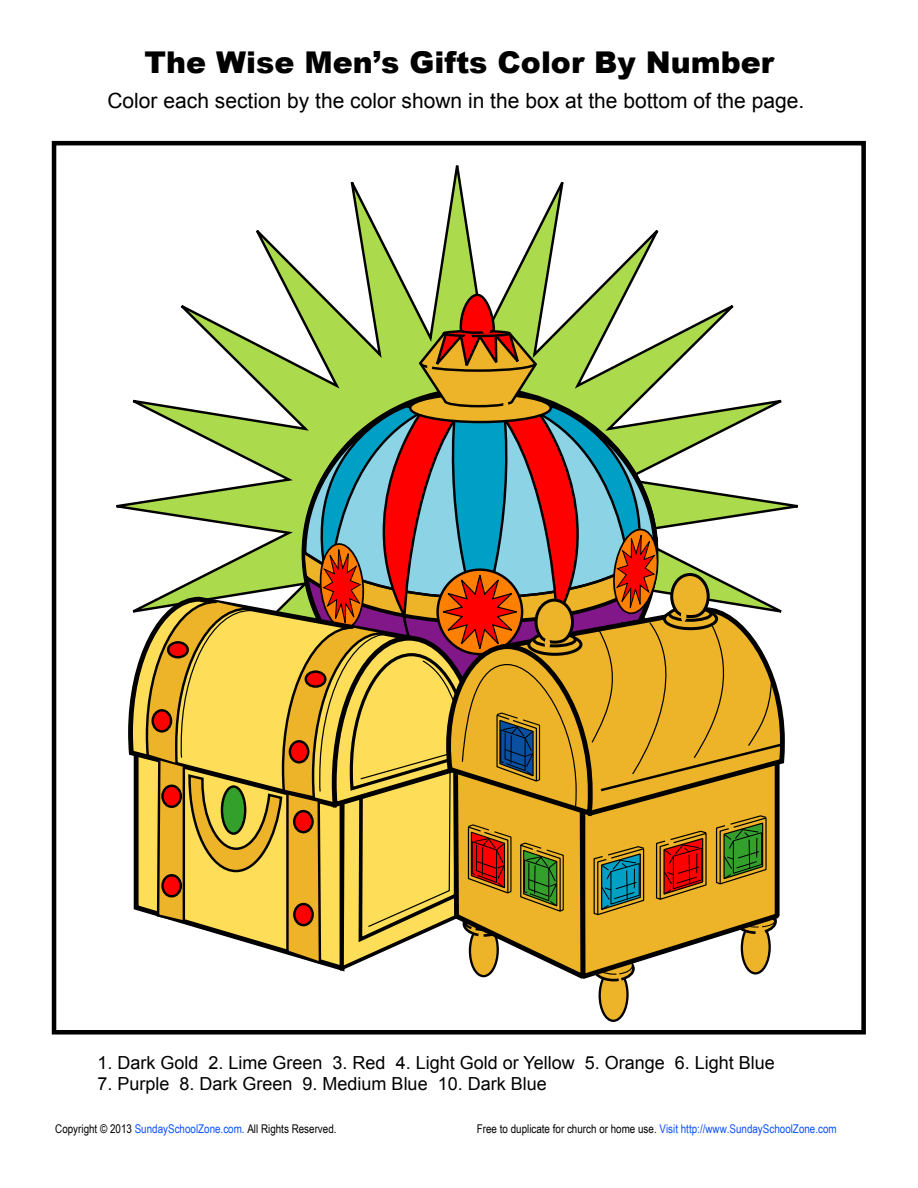
<style>
.page{position:relative;width:918px;height:1188px;background:#fff}
.page>*{position:absolute;margin:0;border:0;box-sizing:border-box;transform-origin:0 0}
.t1{font:900 30px "Arial";color:#000}
.t2{font:21px "Arial";color:#000}
.t3{font:18px "Arial";color:#000}
.t4{font:12px "Arial Narrow";color:#0a50ff}
.t5{font:12px "Arial Narrow";color:#000}
.s1{color:#0a50ff}
.s2{color:#000}
</style>
<div class="page">
<div style="left:52px;top:141px;width:814px;height:894px;border:5px solid #000"></div>
<svg style="left:301px;top:140px;width:358px;height:152px"></svg>
<svg style="left:133px;top:811px;width:12px;height:102px"></svg>
<svg style="left:128px;top:604px;width:17px;height:207px"></svg>
<svg style="left:145px;top:292px;width:639px;height:730px"></svg>
<div style="left:545px;top:637px;width:5px;height:13px;background:#edb329;border-radius:50%"></div>
<div style="left:681px;top:610px;width:5px;height:12px;background:#edb329;border-radius:50%"></div>
<h1 class="t1" style="left:144px;top:41px;width:631px">The Wise Men’s Gifts Color By Number</h1>
<p class="t2" style="left:107px;top:87px;width:698px">Color each section by the color shown in the box at the bottom of the page.</p>
<p class="t3" style="left:98px;top:1051px;width:679px">1. Dark Gold 2. Lime Green 3. Red 4. Light Gold or Yellow 5. Orange 6. Light Blue</p>
<p class="t3" style="left:98px;top:1072px;width:451px">7. Purple 8. Dark Green 9. Medium Blue 10. Dark Blue</p>
<p class="t5" style="left:55px;top:1120px;width:283px">Copyright © 2013 <span class="s1">SundaySchoolZone.com.</span> All Rights Reserved.</p>
<p class="t4" style="left:477px;top:1120px;width:361px"><span class="s2">Free to duplicate for church or home use.</span> Visit http://www.SundaySchoolZone.com</p>
</div>
